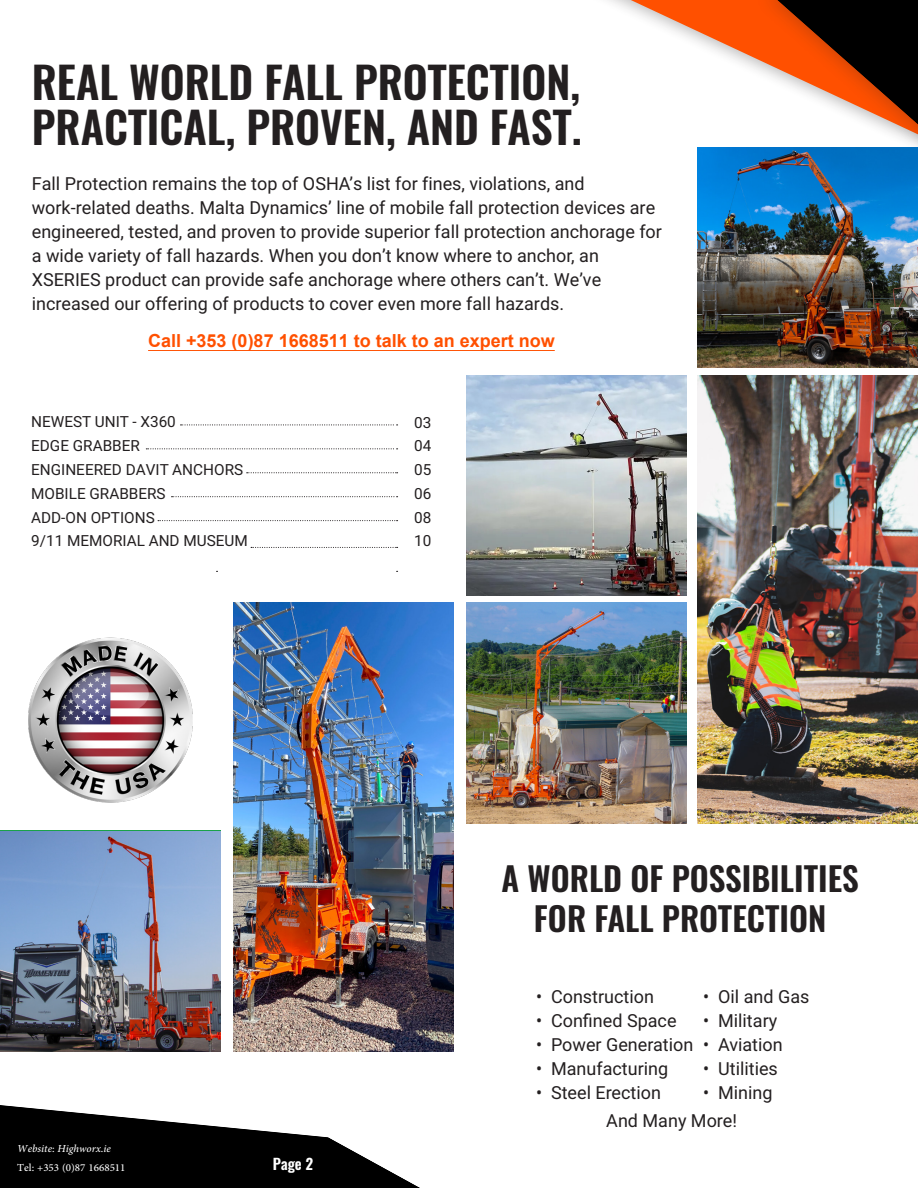
<style>
.page{position:relative;width:918px;height:1188px;background:#fff}
.page>*{position:absolute;margin:0;border:0;box-sizing:border-box;transform-origin:0 0}
.t1{font:600 43.5px/45px "Oswald";color:#231f20}
.t2{font:33px "Oswald";color:#231f20}
.t3{font:18px/24px "Roboto";color:#231f20}
.t4{font:700 18px "Arial";color:#ff5000}
.Paragraph_Style_1{font:15.3px/24px "Roboto";color:#231f20}
.t5{font:15px "Adobe Arabic";color:#fff}
.t6{font:italic 15px "Adobe Arabic";color:#fff}
.t7{font:900 15px "Helvetica Neue LT Std";color:#fff}
.t8{font:600 15px "Oswald";color:#fff}
</style>
<div class="page">
<img style="left:28px;top:637px;width:165px;height:166px">
<svg style="left:631px;top:0;width:116px;height:65px"></svg>
<svg style="left:747px;top:0;width:171px;height:146px"></svg>
<img style="left:697px;top:147px;width:221px;height:221px">
<img style="left:466px;top:375px;width:221px;height:221px">
<img style="left:697px;top:375px;width:221px;height:448px">
<img style="left:466px;top:603px;width:221px;height:220px">
<img style="left:233px;top:603px;width:221px;height:448px">
<img style="left:0;top:831px;width:221px;height:220px">
<div style="left:0;top:1097px;width:503px;height:91px;background:#231f20;opacity:.5"></div>
<svg style="left:181px;top:424px;width:217px;height:1px"></svg>
<svg style="left:146px;top:448px;width:252px;height:1px"></svg>
<svg style="left:247px;top:472px;width:151px;height:1px"></svg>
<svg style="left:172px;top:496px;width:226px;height:1px"></svg>
<svg style="left:158px;top:520px;width:240px;height:1px"></svg>
<svg style="left:251px;top:547px;width:147px;height:1px"></svg>
<hr style="left:148px;top:350px;width:407px;height:1px;background:#ff5000">
<p class="t1" style="left:32px;top:61px;width:552px">REAL WORLD FALL PROTECTION,<br>PRACTICAL, PROVEN, AND FAST.</p>
<p class="t3" style="left:32px;top:171px;width:632px">Fall Protection remains the top of OSHA’s list for fines, violations, and work-related deaths. Malta Dynamics’ line of mobile fall protection devices are engineered, tested, and proven to provide superior fall protection anchorage for a wide variety of fall hazards. When you don’t know where to anchor, an XSERIES product can provide safe anchorage where others can’t. We’ve increased our offering of products to cover even more fall hazards.</p>
<p class="t4" style="left:148px;top:328px;width:408px">Call +353 (0)87 1668511 to talk to an expert now</p>
<p class="Paragraph_Style_1" style="left:31px;top:409px;width:218px">NEWEST UNIT - X360<br>EDGE GRABBER<br>ENGINEERED DAVIT ANCHORS<br>MOBILE GRABBERS<br>ADD-ON OPTIONS<br>9/11 MEMORIAL AND MUSEUM</p>
<p class="Paragraph_Style_1" style="left:414px;top:410px;width:19px">03</p>
<p class="Paragraph_Style_1" style="left:414px;top:433px;width:19px">04</p>
<p class="Paragraph_Style_1" style="left:414px;top:457px;width:19px">05</p>
<p class="Paragraph_Style_1" style="left:414px;top:481px;width:19px">06</p>
<p class="Paragraph_Style_1" style="left:414px;top:505px;width:19px">08</p>
<p class="Paragraph_Style_1" style="left:414px;top:528px;width:19px">10</p>
<p class="t6" style="left:17px;top:1138px;width:95px">Website: Highworx.ie</p>
<p class="t5" style="left:17px;top:1157px;width:110px">Tel: +353 (0)87 1668511</p>
<p class="t7" style="left:273px;top:1151px;width:55px">Page 2</p>
<p class="t8" style="left:273px;top:1154px;width:42px">Page 2</p>
<p class="t2" style="left:502px;top:849px;width:359px">A WORLD OF POSSIBILITIES</p>
<p class="t2" style="left:534px;top:889px;width:294px">FOR FALL PROTECTION</p>
<p class="t3" style="left:703px;top:984px;width:108px">• Oil and Gas</p>
<p class="t3" style="left:703px;top:1008px;width:76px">• Military</p>
<p class="t3" style="left:703px;top:1032px;width:81px">• Aviation</p>
<p class="t3" style="left:703px;top:1056px;width:76px">• Utilities</p>
<p class="t3" style="left:703px;top:1080px;width:71px">• Mining</p>
<p class="t3" style="left:606px;top:1108px;width:132px">And Many More!</p>
<p class="t3" style="left:536px;top:984px;width:119px">• Construction</p>
<p class="t3" style="left:536px;top:1008px;width:142px">• Confined Space</p>
<p class="t3" style="left:536px;top:1032px;width:159px">• Power Generation</p>
<p class="t3" style="left:536px;top:1056px;width:134px">• Manufacturing</p>
<p class="t3" style="left:536px;top:1080px;width:126px">• Steel Erection</p>
</div>
